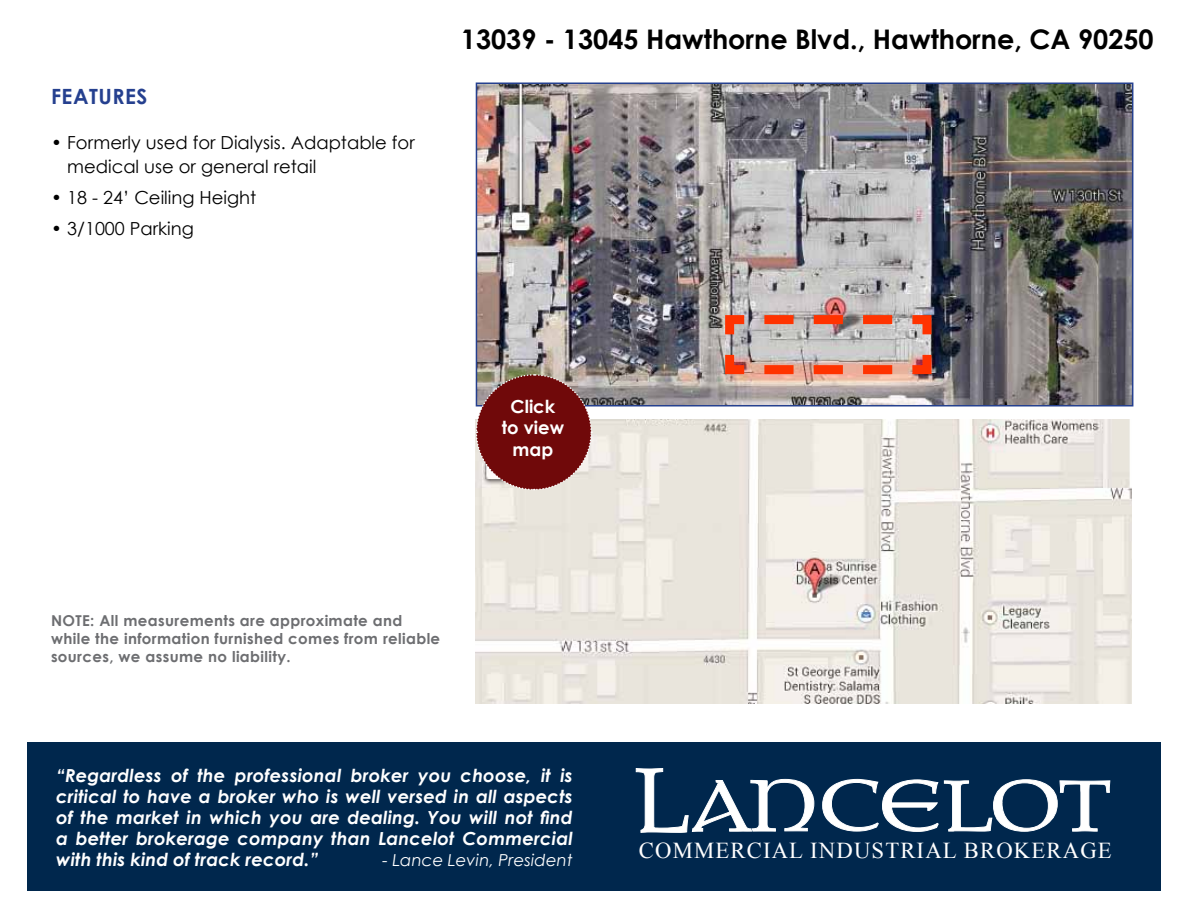
<style>
.page{position:relative;width:1188px;height:918px;background:#fff}
.page>*{position:absolute;margin:0;border:0;box-sizing:border-box;transform-origin:0 0}
.t1{font:700 27px "Century Gothic";color:#000}
.t2{font:22.65px "Times New Roman";letter-spacing:.05em;color:#fff}
.t3{font:700 21px "Century Gothic";letter-spacing:.025em;color:#25408f}
.t4{font:italic 700 18px/21px "Century Gothic";letter-spacing:.01em;color:#fff;text-align:justify}
.t5{font:18px/24px "Century Gothic";color:#000}
.t6{font:700 18px/21.6px "Century Gothic";color:#fff;text-align:center}
.t7{font:italic 16.5px "Century Gothic";letter-spacing:.01em;color:#fff}
.t8{font:700 15px/18px "Century Gothic";letter-spacing:.025em;color:#6d6e71}
</style>
<div class="page">
<img style="left:476px;top:419px;width:655px;height:284px">
<img style="left:479px;top:85px;width:651px;height:318px">
<div style="left:476px;top:82px;width:657px;height:324px;border:2px solid #25408f"></div>
<div style="left:27px;top:742px;width:1134px;height:149px;background:#00274d"></div>
<svg style="left:636px;top:768px;width:178px;height:65px"></svg>
<svg style="left:822px;top:779px;width:288px;height:53px"></svg>
<svg style="left:475px;top:373px;width:118px;height:118px"></svg>
<img style="left:721px;top:311px;width:215px;height:68px">
<p class="t3" style="left:51px;top:83px;width:98px">FEATURES</p>
<p class="t5" style="left:67px;top:130px;width:349px;text-indent:-16px">• Formerly used for Dialysis. Adaptable for medical use or general retail</p>
<p class="t5" style="left:51px;top:185px;width:207px">• 18 - 24’ Ceiling Height</p>
<p class="t5" style="left:51px;top:216px;width:145px">• 3/1000 Parking</p>
<h1 class="t1" style="left:461px;top:22px;width:694px">13039 - 13045 Hawthorne Blvd., Hawthorne, CA 90250</h1>
<p class="t8" style="left:51px;top:611px;width:391px">NOTE: All measurements are approximate and while the information furnished comes from reliable sources, we assume no liability.</p>
<p class="t6" style="left:502px;top:395px;width:64px">Click to view map</p>
<p class="t4" style="left:56px;top:764px;width:518px">“Regardless of the professional broker you choose, it is critical to have a broker who is well versed in all aspects of the market in which you are dealing. You will not find a better brokerage company than Lancelot Commercial with this kind of track record.”</p>
<p class="t7" style="left:383px;top:849px;width:192px">- Lance Levin, President</p>
<p class="t2" style="left:639px;top:836px;width:474px">COMMERCIAL INDUSTRIAL BROKERAGE</p>
</div>
